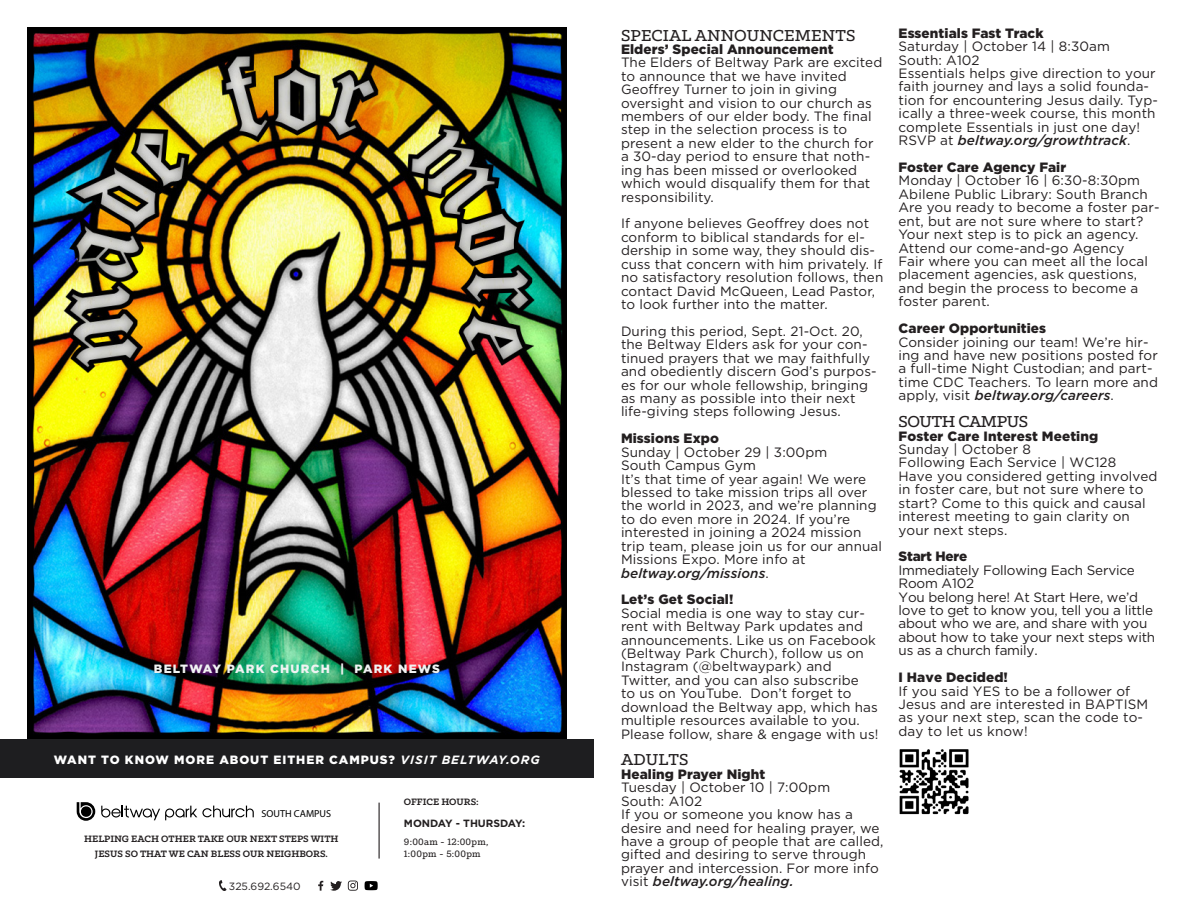
<style>
.page{position:relative;width:1188px;height:918px;background:#fff}
.page>*{position:absolute;margin:0;border:0;box-sizing:border-box;transform-origin:0 0}
.t1{font:500 18px "Klinic Slab";letter-spacing:.01em;color:#231f20}
.t2{font:500 18px "Klinic Slab";letter-spacing:-.025em;color:#231f20}
.t3{font:13.5px/13.5px "Gotham";letter-spacing:.01em;color:#231f20}
.t4{font:13.5px/13.5px "Gotham";letter-spacing:-.015em;color:#231f20}
.t5{font:900 13.5px "Gotham";letter-spacing:.01em;color:#231f20}
.t6{font:italic 500 13.5px "Gotham";letter-spacing:.01em;color:#231f20}
.t7{font:900 13.5px "Gotham";letter-spacing:-.015em;color:#231f20}
.t8{font:900 12px "Gotham";letter-spacing:.08em;color:#fff}
.t9{font:900 12px "Gotham";letter-spacing:.1em;color:#f1f3f3}
.t10{font:700 10.5px "Klinic Slab";color:#231f20}
.t11{font:500 10.5px "Klinic Slab";letter-spacing:.025em;color:#231f20}
.t12{font:700 10.5px "Gotham";color:#231f20}
.t13{font:10.5px "Gotham";color:#231f20}
.t14{font:10.2px "Myriad Pro";color:#000}
.s1{font-weight:700;font-style:italic}
.s2{font-weight:400;font-style:normal}
.s3{font-weight:500;font-style:italic}
</style>
<div class="page">
<div style="left:0;top:739px;width:594px;height:39px;background:#1e1e20"></div>
<hr style="left:379px;top:803px;width:1px;height:56px;background:#231f20">
<svg style="left:77px;top:802px;width:18px;height:19px"></svg>
<svg style="left:101px;top:806px;width:153px;height:14px"></svg>
<svg style="left:219px;top:880px;width:8px;height:11px"></svg>
<svg style="left:348px;top:881px;width:10px;height:10px"></svg>
<svg style="left:330px;top:881px;width:12px;height:10px"></svg>
<svg style="left:318px;top:881px;width:5px;height:10px"></svg>
<svg style="left:365px;top:881px;width:13px;height:9px"></svg>
<img style="left:27px;top:27px;width:540px;height:712px">
<img style="left:899px;top:749px;width:70px;height:66px">
<p class="t9" style="left:154px;top:660px;width:288px">BELTWAY PARK CHURCH | PARK NEWS</p>
<p class="t8" style="left:54px;top:751px;width:487px">WANT TO KNOW MORE ABOUT EITHER CAMPUS? <span class="s1">VISIT BELTWAY.ORG</span></p>
<p class="t14" style="left:261px;top:808px;width:71px">SOUTH CAMPUS</p>
<p class="t10" style="left:84px;top:832px;width:256px">HELPING EACH OTHER TAKE OUR NEXT STEPS WITH</p>
<p class="t10" style="left:95px;top:847px;width:235px">JESUS SO THAT WE CAN BLESS OUR NEIGHBORS.</p>
<p class="t13" style="left:229px;top:879px;width:73px">325.692.6540</p>
<p class="t10" style="left:404px;top:795px;width:76px">OFFICE HOURS:</p>
<p class="t12" style="left:404px;top:816px;width:123px">MONDAY - THURSDAY:</p>
<p class="t11" style="left:404px;top:835px;width:86px">9:00am - 12:00pm,</p>
<p class="t11" style="left:404px;top:847px;width:78px">1:00pm - 5:00pm</p>
<p class="t1" style="left:621px;top:23px;width:236px">SPECIAL ANNOUNCEMENTS</p>
<p class="t5" style="left:621px;top:40px;width:214px">Elders’ Special Announcement</p>
<p class="t3" style="left:621px;top:56px;width:263px">The Elders of Beltway Park are excited to announce that we have invited</p>
<p class="t3" style="left:621px;top:82px;width:254px">Geoffrey Turner to join in giving oversight and vision to our church as members of our elder body. The final step in the selection process is to present a new elder to the church for a 30-day period to ensure that noth&shy;ing has been missed or overlooked which would disqualify them for that responsibility.</p>
<p class="t3" style="left:621px;top:217px;width:264px">If anyone believes Geoffrey does not conform to biblical standards for el&shy;dership in some way, they should dis&shy;cuss that concern with him privately. If no satisfactory resolution follows, then contact David McQueen, Lead Pastor, to look further into the matter.</p>
<p class="t3" style="left:621px;top:324px;width:257px">During this period, Sept. 21-Oct. 20, the Beltway Elders ask for your con&shy;tinued prayers that we may faithfully and obediently discern God’s purpos&shy;es for our whole fellowship, bringing as many as possible into their next life-giving steps following Jesus.</p>
<p class="t5" style="left:621px;top:429px;width:99px">Missions Expo</p>
<p class="t3" style="left:621px;top:445px;width:208px">Sunday | October 29 | 3:00pm</p>
<p class="t3" style="left:621px;top:458px;width:137px">South Campus Gym</p>
<p class="t3" style="left:621px;top:472px;width:263px">It’s that time of year again! We were blessed to take mission trips all over the world in 2023, and we’re planning to do even more in 2024. If you’re interested in joining a 2024 mission trip team, please join us for our annual Missions Expo. More info at</p>
<p class="t6" style="left:621px;top:564px;width:149px">beltway.org/missions<span class="s2">.</span></p>
<p class="t5" style="left:621px;top:590px;width:114px">Let’s Get Social!</p>
<p class="t3" style="left:621px;top:606px;width:256px">Social media is one way to stay cur&shy;rent with Beltway Park updates and announcements. Like us on Facebook (Beltway Park Church), follow us on Instagram (@beltwaypark) and</p>
<p class="t3" style="left:621px;top:673px;width:259px">Twitter, and you can also subscribe<br>to us on YouTube. Don’t forget to download the Beltway app, which has multiple resources available to you.<br>Please follow, share &amp; engage with us!</p>
<p class="t1" style="left:621px;top:748px;width:69px">ADULTS</p>
<p class="t5" style="left:621px;top:765px;width:146px">Healing Prayer Night</p>
<p class="t3" style="left:621px;top:780px;width:211px">Tuesday | October 10 | 7:00pm</p>
<p class="t3" style="left:621px;top:794px;width:83px">South: A102</p>
<p class="t3" style="left:621px;top:807px;width:264px">If you or someone you know has a desire and need for healing prayer, we have a group of people that are called, gifted and desiring to serve through prayer and intercession. For more info visit <span class="s3">beltway.org/healing.</span></p>
<p class="t5" style="left:899px;top:24px;width:146px">Essentials Fast Track</p>
<p class="t3" style="left:899px;top:39px;width:213px">Saturday | October 14 | 8:30am</p>
<p class="t3" style="left:899px;top:53px;width:83px">South: A102</p>
<p class="t3" style="left:899px;top:66px;width:261px">Essentials helps give direction to your faith journey and lays a solid founda&shy;tion for encountering Jesus daily. Typ&shy;ically a three-week course, this month complete Essentials in just one day!<br>RSVP at <span class="s3">beltway.org/growthtrack</span>.</p>
<p class="t5" style="left:899px;top:158px;width:169px">Foster Care Agency Fair</p>
<p class="t3" style="left:899px;top:174px;width:251px">Monday | October 16 | 6:30-8:30pm<br>Abilene Public Library: South Branch</p>
<p class="t3" style="left:899px;top:201px;width:262px">Are you ready to become a foster par&shy;ent, but are not sure where to start?<br>Your next step is to pick an agency.<br>Attend our come-and-go Agency<br>Fair where you can meet all the local placement agencies, ask questions, and begin the process to become a foster parent.</p>
<p class="t5" style="left:899px;top:319px;width:149px">Career Opportunities</p>
<p class="t3" style="left:899px;top:335px;width:261px">Consider joining our team! We’re hir&shy;ing and have new positions posted for a full-time Night Custodian; and part&shy;time CDC Teachers. To learn more and apply, visit <span class="s3">beltway.org/careers</span>.</p>
<p class="t2" style="left:899px;top:410px;width:131px">SOUTH CAMPUS</p>
<p class="t5" style="left:899px;top:426px;width:201px">Foster Care Interest Meeting</p>
<p class="t3" style="left:899px;top:442px;width:134px">Sunday | October 8</p>
<p class="t3" style="left:899px;top:456px;width:219px">Following Each Service | WC128</p>
<p class="t3" style="left:899px;top:469px;width:261px">Have you considered getting involved in foster care, but not sure where to start? Come to this quick and causal interest meeting to gain clarity on your next steps.</p>
<p class="t7" style="left:899px;top:547px;width:70px">Start Here</p>
<p class="t4" style="left:899px;top:563px;width:238px">Immediately Following Each Service</p>
<p class="t4" style="left:899px;top:576px;width:77px">Room A102</p>
<p class="t4" style="left:899px;top:590px;width:258px">You belong here! At Start Here, we’d love to get to know you, tell you a little about who we are, and share with you about how to take your next steps with us as a church family.</p>
<p class="t5" style="left:899px;top:668px;width:111px">I Have Decided!</p>
<p class="t3" style="left:899px;top:684px;width:233px">If you said YES to be a follower of</p>
<p class="t3" style="left:899px;top:697px;width:251px">Jesus and are interested in BAPTISM as your next step, scan the code to&shy;day to let us know!</p>
</div>
